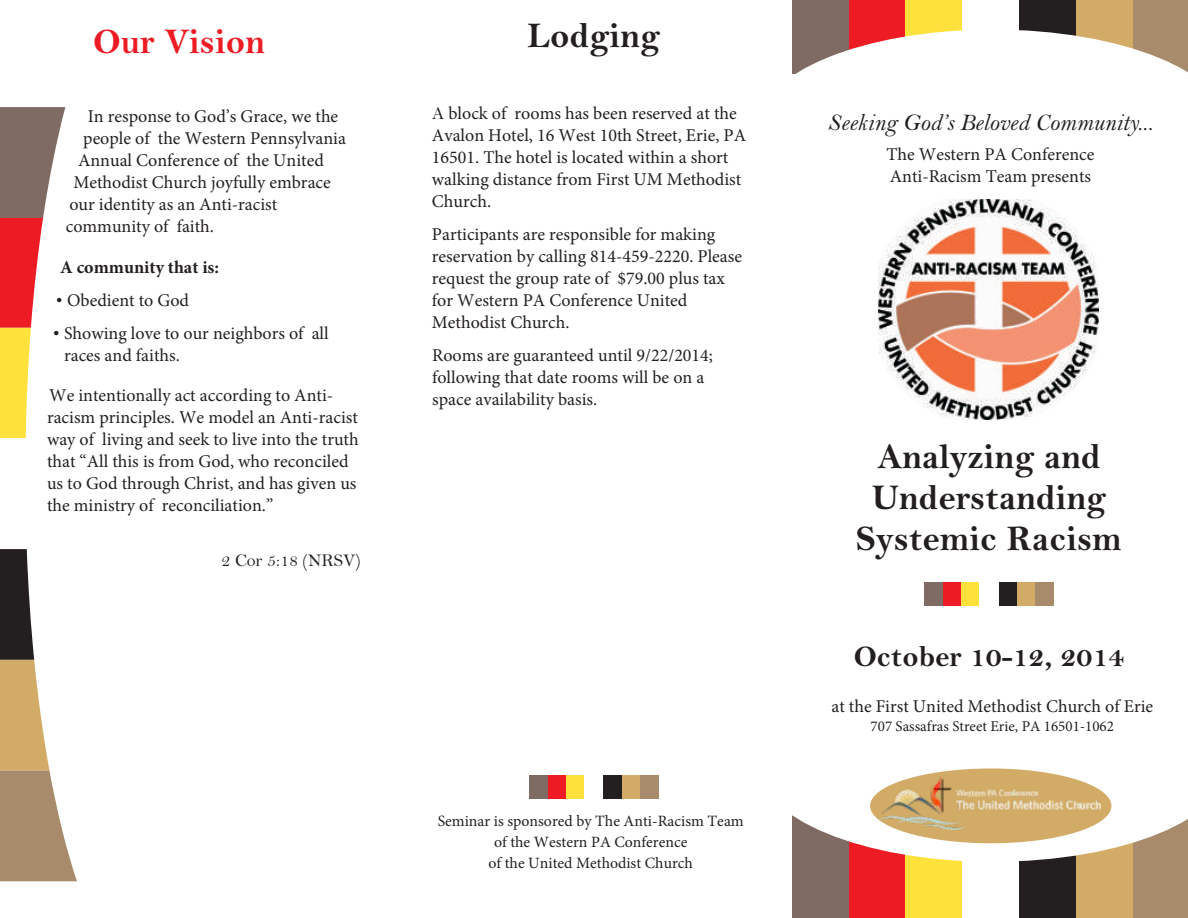
<style>
.page{position:relative;width:1188px;height:918px;background:#fff}
.page>*{position:absolute;margin:0;border:0;box-sizing:border-box;transform-origin:0 0}
.t1{font:36px/40.8px "Bell MT Bold";color:#231f20;text-align:center}
.t2{font:36px "Bell MT Bold";color:#ed1c24}
.t3{font:30px "Bell MT Bold";color:#231f20}
.t4{font:24px "Bell MT Italic";color:#231f20}
.t5{font:18px/22px "Minion Pro";color:#231f20}
.t6{font:700 18px "Minion Pro";color:#231f20}
.t7{font:18px "Bell";color:#231f20}
.t8{font:15.75px/20.9px "Minion Pro";color:#231f20;text-align:center}
.t9{font:15px "Minion Pro";color:#231f20}
.s1{font-family:"Bell"}
</style>
<div class="page">
<div style="left:905px;top:0;width:57px;height:918px;background:#fee13b"></div>
<div style="left:848px;top:0;width:57px;height:918px;background:#ed1c24"></div>
<div style="left:792px;top:0;width:57px;height:918px;background:#806b64"></div>
<div style="left:1019px;top:0;width:57px;height:918px;background:#231f20"></div>
<div style="left:1076px;top:0;width:57px;height:918px;background:#d2ac67"></div>
<div style="left:1133px;top:0;width:55px;height:918px;background:#a78b6b"></div>
<svg style="left:792px;top:813px;width:396px;height:48px;fill:#fff"></svg>
<svg style="left:795px;top:30px;width:393px;height:44px;fill:#fff"></svg>
<div style="left:792px;top:74px;width:396px;height:739px;background:#fff"></div>
<div style="left:870px;top:768px;width:241px;height:75px;background:#d2ac67;border-radius:50%"></div>
<img style="left:877px;top:777px;width:223px;height:53px">
<img style="left:878px;top:200px;width:221px;height:220px">
<svg style="left:0;top:107px;width:77px;height:774px"></svg>
<div style="left:566px;top:775px;width:19px;height:24px;background:#fee13b"></div>
<div style="left:547px;top:775px;width:19px;height:24px;background:#ed1c24"></div>
<div style="left:529px;top:775px;width:19px;height:24px;background:#806b64"></div>
<div style="left:584px;top:775px;width:19px;height:24px;background:#fff"></div>
<div style="left:604px;top:775px;width:18px;height:24px;background:#231f20"></div>
<div style="left:622px;top:775px;width:19px;height:24px;background:#d2ac67"></div>
<div style="left:640px;top:775px;width:19px;height:24px;background:#a78b6b"></div>
<div style="left:961px;top:582px;width:19px;height:24px;background:#fee13b"></div>
<div style="left:943px;top:582px;width:18px;height:24px;background:#ed1c24"></div>
<div style="left:924px;top:582px;width:19px;height:24px;background:#806b64"></div>
<div style="left:979px;top:582px;width:19px;height:24px;background:#fff"></div>
<div style="left:999px;top:582px;width:18px;height:24px;background:#231f20"></div>
<div style="left:1017px;top:582px;width:19px;height:24px;background:#d2ac67"></div>
<div style="left:1035px;top:582px;width:19px;height:24px;background:#a78b6b"></div>
<h1 class="t2" style="left:93px;top:29px;width:173px">Our Vision</h1>
<p class="t5" style="left:88px;top:106px;width:252px">In response to God’s Grace, we the</p>
<p class="t5" style="left:83px;top:128px;width:264px">people of the Western Pennsylvania</p>
<p class="t5" style="left:78px;top:150px;width:247px">Annual Conference of the United</p>
<p class="t5" style="left:73px;top:172px;width:259px">Methodist Church joyfully embrace</p>
<p class="t5" style="left:69px;top:194px;width:210px">our identity as an Anti-racist</p>
<p class="t5" style="left:66px;top:216px;width:150px">community of faith.</p>
<p class="t6" style="left:60px;top:255px;width:161px">A community that is:</p>
<p class="t5" style="left:56px;top:289px;width:134px"><span class="s1">•</span> Obedient to God</p>
<p class="t5" style="left:64px;top:322px;width:266px;text-indent:-11px"><span class="s1">•</span> Showing love to our neighbors of all races and faiths.</p>
<p class="t5" style="left:47px;top:384px;width:313px">We intentionally act according to Anti&shy;racism principles. We model an Anti-racist way of living and seek to live into the truth that “All this is from God, who reconciled us to God through Christ, and has given us the ministry of reconciliation.”</p>
<p class="t7" style="left:222px;top:554px;width:141px">2 Cor 5:18 (NRSV)</p>
<h1 class="t1" style="left:528px;top:19px;width:134px">Lodging</h1>
<p class="t5" style="left:432px;top:102px;width:316px"><span class="s1">A</span> block of rooms has been reserved at the Avalon Hotel, 16 West 10th Street, Erie, PA 16501. The hotel is located within a short walking distance from First UM Methodist Church.</p>
<p class="t5" style="left:432px;top:223px;width:312px">Participants are responsible for making reservation by calling 814-459-2220. Please request the group rate of $79.00 plus tax for Western PA Conference United Methodist Church.</p>
<p class="t5" style="left:432px;top:344px;width:282px">Rooms are guaranteed until 9/22/2014; following that date rooms will be on a space availability basis.</p>
<p class="t8" style="left:438px;top:811px;width:308px">Seminar is sponsored by The Anti-Racism Team of the Western PA Conference<br>of the United Methodist Church</p>
<h3 class="t4" style="left:828px;top:114px;width:327px">Seeking God’s Beloved Community...</h3>
<p class="t5" style="left:886px;top:144px;width:210px;line-height:21.6px">The Western PA Conference<br>Anti-Racism Team presents</p>
<h1 class="t1" style="left:856px;top:441px;width:267px">Analyzing and<br>Understanding<br>Systemic Racism</h1>
<h2 class="t3" style="left:854px;top:646px;width:272px">October 10-12, 2014</h2>
<p class="t5" style="left:831px;top:695px;width:323px">at the First United Methodist Church of Erie</p>
<p class="t9" style="left:871px;top:716px;width:245px">707 Sassafras Street Erie, PA 16501-1062</p>
</div>
